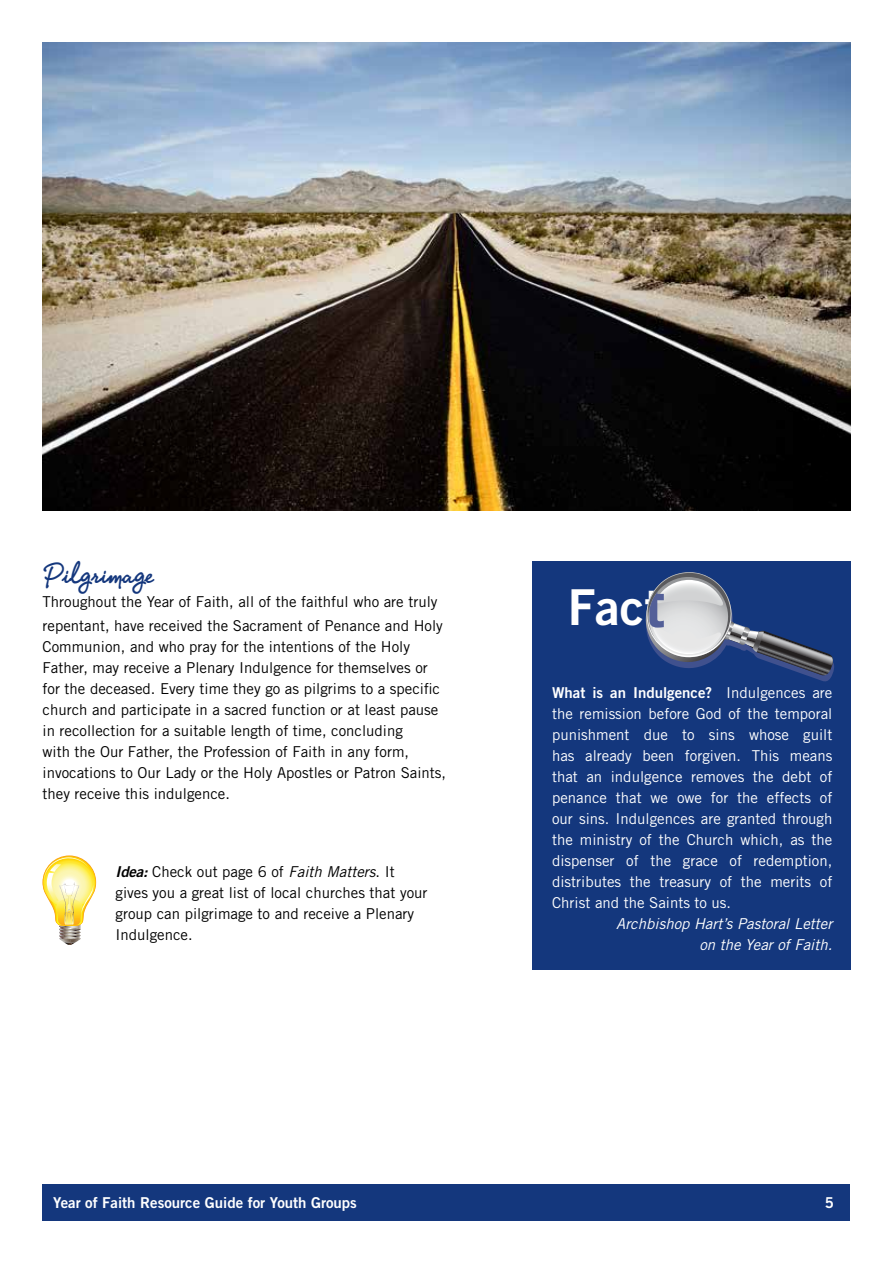
<style>
.page{position:relative;width:893px;height:1263px;background:#fff}
.page>*{position:absolute;margin:0;border:0;box-sizing:border-box;transform-origin:0 0}
.t1{font:49.5px "Trade Gothic LT Std Bd 2";color:#fff}
.t2{font:31.5px "PR8 Charade";color:#14377d}
.t3{font:15px/21px "Trade Gothic LT Std";color:#000}
.t4{font:15px/21px "Trade Gothic LT Std";color:#fff;text-align:justify}
.t5{font:15px "Trade Gothic LT Std Bd 2";color:#fff}
.t6{font:italic 15px/21px "Trade Gothic LT Std";color:#fff;text-align:right}
.s1{font-family:"Trade Gothic LT Std Bd 2 Obl"}
.s2{font-style:italic}
.s3{font-family:"Trade Gothic LT Std"}
</style>
<div class="page">
<div style="left:43px;top:1184px;width:807px;height:36px;background:#14377d"></div>
<img style="left:43px;top:43px;width:807px;height:467px">
<div style="left:531px;top:561px;width:319px;height:408px;background:#14377d"></div>
<svg style="left:645px;top:572px;width:189px;height:110px"></svg>
<svg style="left:42px;top:855px;width:54px;height:90px"></svg>
<h2 class="t2" style="left:43px;top:552px;width:113px">Pilgrimage</h2>
<p class="t3" style="left:43px;top:590px;width:402px;line-height:24px">Throughout the Year of Faith, all of the faithful who are truly repentant, have received the Sacrament of Penance and Holy</p>
<p class="t3" style="left:43px;top:636px;width:405px">Communion, and who pray for the intentions of the Holy Father, may receive a Plenary Indulgence for themselves or for the deceased. Every time they go as pilgrims to a specific church and participate in a sacred function or at least pause in recollection for a suitable length of time, concluding<br>with the Our Father, the Profession of Faith in any form, invocations to Our Lady or the Holy Apostles or Patron Saints, they receive this indulgence.</p>
<p class="t3" style="left:116px;top:861px;width:313px"><span class="s1">Idea:</span> Check out page 6 of <span class="s2">Faith Matters</span>. It gives you a great list of local churches that your group can pilgrimage to and receive a Plenary Indulgence.</p>
<h1 class="t1" style="left:568px;top:577px;width:95px">Fact</h1>
<p class="t5" style="left:552px;top:683px;width:282px">What is an Indulgence? <span class="s3">Indulgences are</span></p>
<p class="t4" style="left:552px;top:703px;width:282px">the remission before God of the temporal punishment due to sins whose guilt has already been forgiven. This means that an indulgence removes the debt of penance that we owe for the effects of our sins. Indulgences are granted through the ministry of the Church which, as the dispenser of the grace of redemption, distributes the treasury of the merits of Christ and the Saints to us.</p>
<p class="t6" style="left:616px;top:913px;width:218px">Archbishop Hart’s Pastoral Letter on the Year of Faith.</p>
<p class="t5" style="left:53px;top:1193px;width:305px">Year of Faith Resource Guide for Youth Groups</p>
<p class="t5" style="left:825px;top:1193px;width:11px">5</p>
</div>
